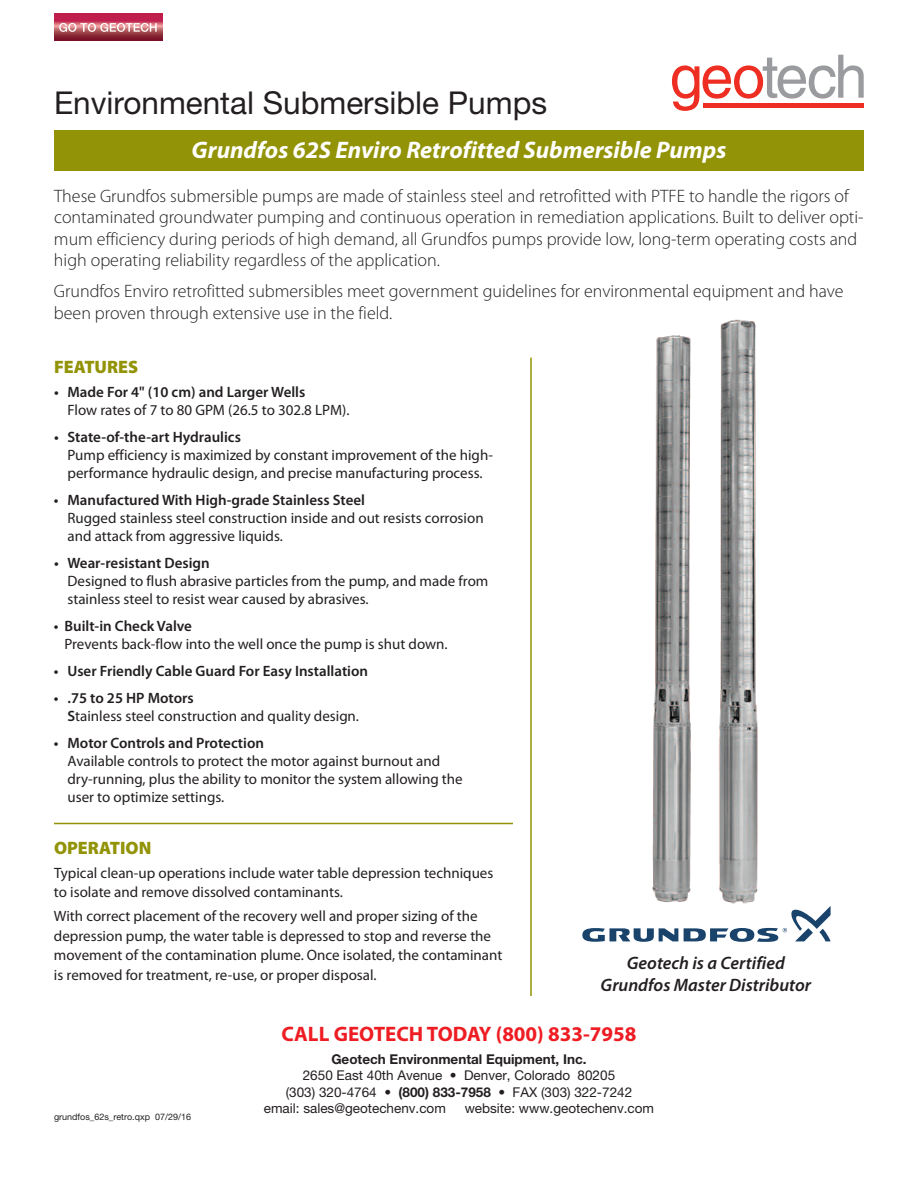
<style>
.page{position:relative;width:918px;height:1188px;background:#fff}
.page>*{position:absolute;margin:0;border:0;box-sizing:border-box;transform-origin:0 0}
.t1{font:31.5px "Helvetica Neue";color:#231f20}
.t2{font:italic 700 24px "Myriad Pro";color:#fff}
.t3{font:700 21px "Myriad Pro";color:#ee1d23}
.t4{font:300 18px/21.6px "Myriad Pro";color:#231f20}
.t5{font:italic 600 18px/21.6px "Myriad Pro";color:#231f20;text-align:center}
.t6{font:900 18px "Myriad Pro";color:#929306}
.t7{font:15px/18px "Myriad Pro";color:#231f20}
.t8{font:600 15px "Myriad Pro";color:#231f20}
.t9{font:13.5px "Helvetica Neue";color:#231f20}
.t10{font:700 13.5px "Helvetica Neue";color:#231f20}
.t11{font:9px "Helvetica Neue";color:#231f20}
.s1{font-weight:600}
.s2{font-weight:700}
</style>
<div class="page">
<svg style="left:672px;top:55px;width:192px;height:56px"></svg>
<div style="left:703px;top:103px;width:161px;height:5px;background:#ee2e22"></div>
<div style="left:54px;top:130px;width:810px;height:41px;background:#929306"></div>
<img style="left:652px;top:319px;width:106px;height:585px">
<hr style="left:530px;top:358px;width:2px;height:638px;background:#929306">
<svg style="left:582px;top:928px;width:96px;height:14px"></svg>
<svg style="left:684px;top:906px;width:147px;height:36px"></svg>
<svg style="left:54px;top:14px;width:108px;height:27px;background:#a52844"></svg>
<svg style="left:59px;top:23px;width:98px;height:9px"></svg>
<hr style="left:54px;top:823px;width:459px;height:1px;background:#929306">
<h1 class="t1" style="left:54px;top:92px;width:495px">Environmental Submersible Pumps</h1>
<h2 class="t2" style="left:192px;top:140px;width:536px">Grundfos 62S Enviro Retrofitted Submersible Pumps</h2>
<p class="t4" style="left:54px;top:186px;width:811px">These Grundfos submersible pumps are made of stainless steel and retrofitted with PTFE to handle the rigors of contaminated groundwater pumping and continuous operation in remediation applications. Built to deliver opti&shy;mum efficiency during periods of high demand, all Grundfos pumps provide low, long-term operating costs and high operating reliability regardless of the application.</p>
<p class="t4" style="left:54px;top:282px;width:791px">Grundfos Enviro retrofitted submersibles meet government guidelines for environmental equipment and have been proven through extensive use in the field.</p>
<p class="t6" style="left:54px;top:360px;width:86px">FEATURES</p>
<p class="t8" style="left:54px;top:386px;width:253px">• Made For 4" (10 cm) and Larger Wells</p>
<p class="t7" style="left:67px;top:402px;width:284px">Flow rates of 7 to 80 GPM (26.5 to 302.8 LPM).</p>
<p class="t8" style="left:54px;top:431px;width:188px">• State-of-the-art Hydraulics</p>
<p class="t7" style="left:67px;top:447px;width:427px">Pump efficiency is maximized by constant improvement of the high&shy;performance hydraulic design, and precise manufacturing process.</p>
<p class="t8" style="left:54px;top:494px;width:313px">• Manufactured With High-grade Stainless Steel</p>
<p class="t7" style="left:67px;top:510px;width:418px">Rugged stainless steel construction inside and out resists corrosion and attack from aggressive liquids.</p>
<p class="t8" style="left:54px;top:557px;width:157px">• Wear-resistant Design</p>
<p class="t7" style="left:67px;top:573px;width:422px">Designed to flush abrasive particles from the pump, and made from stainless steel to resist wear caused by abrasives.</p>
<p class="t8" style="left:54px;top:620px;width:140px">• Built-in Check Valve</p>
<p class="t7" style="left:64px;top:636px;width:385px">Prevents back-flow into the well once the pump is shut down.</p>
<p class="t8" style="left:54px;top:665px;width:316px">• User Friendly Cable Guard For Easy Installation</p>
<p class="t7" style="left:67px;top:690px;width:293px;text-indent:-13px"><span class="s1">• .75 to 25 HP Motors<br>S</span>tainless steel construction and quality design.</p>
<p class="t8" style="left:54px;top:737px;width:212px">• Motor Controls and Protection</p>
<p class="t7" style="left:67px;top:753px;width:397px">Available controls to protect the motor against burnout and dry-running, plus the ability to monitor the system allowing the user to optimize settings.</p>
<p class="t6" style="left:54px;top:841px;width:99px">OPERATION</p>
<p class="t7" style="left:54px;top:864px;width:441px;line-height:19.5px">Typical clean-up operations include water table depression techniques to isolate and remove dissolved contaminants.</p>
<p class="t7" style="left:54px;top:907px;width:450px;line-height:19.5px">With correct placement of the recovery well and proper sizing of the depression pump, the water table is depressed to stop and reverse the movement of the contamination plume. Once isolated, the contaminant is removed for treatment, re-use, or proper disposal.</p>
<p class="t5" style="left:601px;top:954px;width:212px">Geotech is a Certified<br>Grundfos Master Distributor</p>
<p class="t11" style="left:54px;top:1114px;width:139px">grundfos_62s_retro.qxp 07/29/16</p>
<h3 class="t3" style="left:282px;top:1026px;width:356px">CALL GEOTECH TODAY (800) 833-7958</h3>
<p class="t10" style="left:331px;top:1055px;width:257px">Geotech Environmental Equipment, Inc.</p>
<p class="t9" style="left:303px;top:1071px;width:314px">2650 East 40th Avenue • Denver, Colorado 80205</p>
<p class="t9" style="left:286px;top:1087px;width:348px">(303) 320-4764 • <span class="s2">(800) 833-7958</span> • FAX (303) 322-7242</p>
<p class="t9" style="left:264px;top:1103px;width:184px">email: sales@geotechenv.com</p>
<p class="t9" style="left:465px;top:1103px;width:191px">website: www.geotechenv.com</p>
</div>
